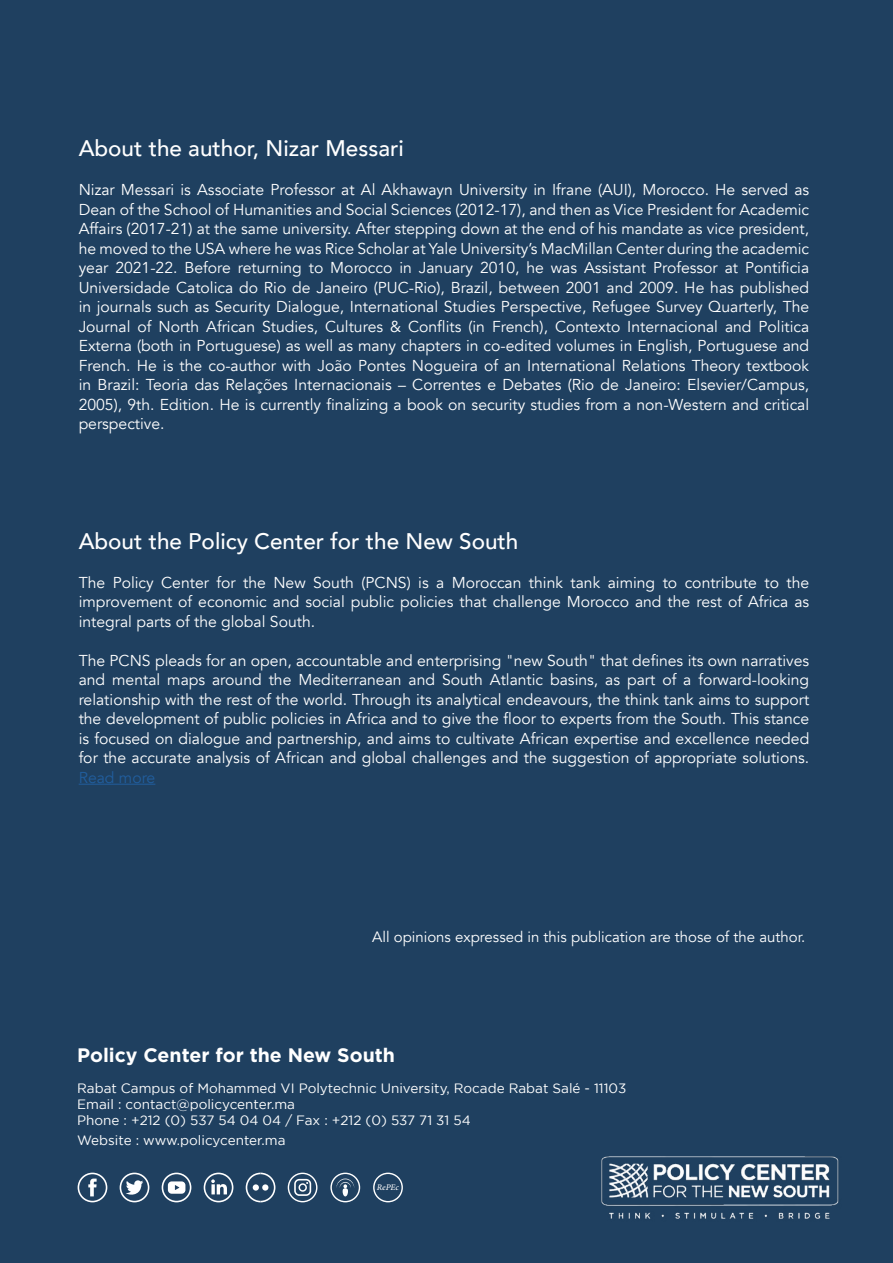
<style>
.page{position:relative;width:893px;height:1263px;background:#1f4060}
.page>*{position:absolute;margin:0;border:0;box-sizing:border-box;transform-origin:0 0}
.t1{font:500 22.5px "Avenir";color:#fff}
.t2{font:700 19.5px "Gotham";color:#fff}
.t3{font:15.75px/19.5px "Avenir";color:#fff;text-align:justify}
.t4{font:15.75px "Avenir";color:#215e9e}
.t5{font:15px "Avenir";color:#fff}
.t6{font:13.5px/16.2px "Gotham";color:#fff}
.t7{font:italic 12px "Adobe Arabic";color:#fff}
</style>
<div class="page">
<hr style="left:79px;top:784px;width:76px;height:1px;background:#215e9e">
<svg style="left:78px;top:1172px;width:29px;height:30px"></svg>
<svg style="left:120px;top:1172px;width:29px;height:30px"></svg>
<svg style="left:162px;top:1172px;width:29px;height:30px"></svg>
<svg style="left:204px;top:1172px;width:29px;height:30px"></svg>
<svg style="left:246px;top:1172px;width:29px;height:30px"></svg>
<svg style="left:288px;top:1172px;width:29px;height:30px"></svg>
<svg style="left:330px;top:1172px;width:30px;height:30px"></svg>
<svg style="left:373px;top:1172px;width:30px;height:30px"></svg>
<img style="left:601px;top:1156px;width:238px;height:63px">
<h1 class="t1" style="left:79px;top:129px;width:327px">About the author, Nizar Messari</h1>
<p class="t3" style="left:79px;top:181px;width:732px">Nizar Messari is Associate Professor at Al Akhawayn University in Ifrane (AUI), Morocco. He served as Dean of the School of Humanities and Social Sciences (2012-17), and then as Vice President for Academic Affairs (2017-21) at the same university. After stepping down at the end of his mandate as vice president, he moved to the USA where he was Rice Scholar at Yale University’s MacMillan Center during the academic year 2021-22. Before returning to Morocco in January 2010, he was Assistant Professor at Pontificia Universidade Catolica do Rio de Janeiro (PUC-Rio), Brazil, between 2001 and 2009. He has published in journals such as Security Dialogue, International Studies Perspective, Refugee Survey Quarterly, The Journal of North African Studies, Cultures &amp; Conflits (in French), Contexto Internacional and Politica Externa (both in Portuguese) as well as many chapters in co-edited volumes in English, Portuguese and French. He is the co-author with João Pontes Nogueira of an International Relations Theory textbook in Brazil: Teoria das Relações Internacionais – Correntes e Debates (Rio de Janeiro: Elsevier/Campus, 2005), 9th. Edition. He is currently finalizing a book on security studies from a non-Western and critical perspective.</p>
<h1 class="t1" style="left:79px;top:522px;width:441px">About the Policy Center for the New South</h1>
<p class="t3" style="left:79px;top:573px;width:732px">The Policy Center for the New South (PCNS) is a Moroccan think tank aiming to contribute to the improvement of economic and social public policies that challenge Morocco and the rest of Africa as integral parts of the global South.</p>
<p class="t3" style="left:79px;top:651px;width:732px">The PCNS pleads for an open, accountable and enterprising "new South" that defines its own narratives and mental maps around the Mediterranean and South Atlantic basins, as part of a forward-looking relationship with the rest of the world. Through its analytical endeavours, the think tank aims to support the development of public policies in Africa and to give the floor to experts from the South. This stance is focused on dialogue and partnership, and aims to cultivate African expertise and excellence needed for the accurate analysis of African and global challenges and the suggestion of appropriate solutions.</p>
<p class="t4" style="left:79px;top:768px;width:78px">Read more</p>
<p class="t5" style="left:372px;top:928px;width:435px">All opinions expressed in this publication are those of the author.</p>
<p class="t2" style="left:77px;top:1043px;width:319px">Policy Center for the New South</p>
<p class="t6" style="left:77px;top:1080px;width:551px">Rabat Campus of Mohammed VI Polytechnic University, Rocade Rabat Salé - 11103<br>Email : contact@policycenter.ma<br>Phone : +212 (0) 537 54 04 04 / Fax : +212 (0) 537 71 31 54</p>
<p class="t6" style="left:77px;top:1132px;width:210px">Website : www.policycenter.ma</p>
<p class="t7" style="left:377px;top:1179px;width:23px">RePEc</p>
</div>
